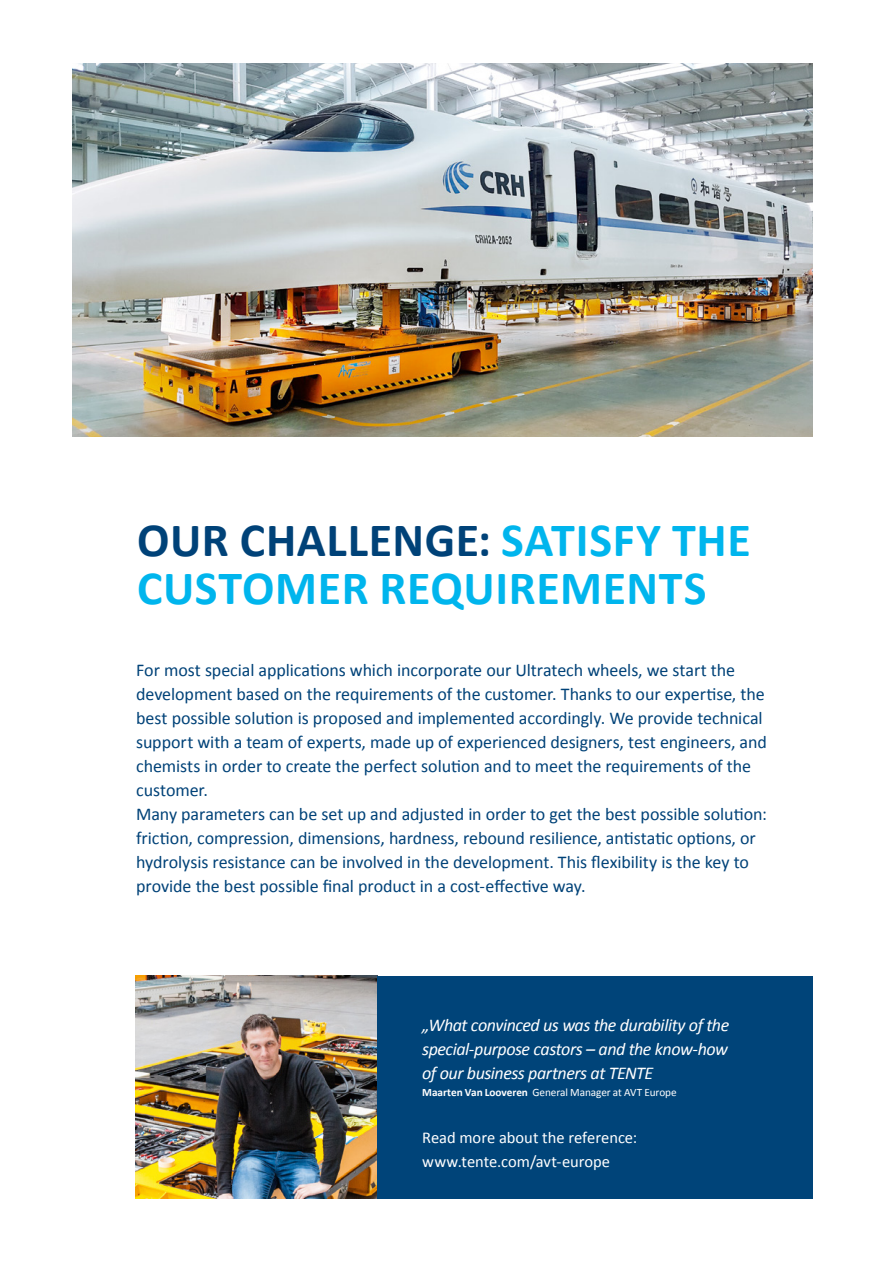
<style>
.page{position:relative;width:885px;height:1263px;background:#fff}
.page>*{position:absolute;margin:0;border:0;box-sizing:border-box;transform-origin:0 0}
.t1{font:700 48px/48px "Calibri";letter-spacing:.01em;color:#00b5ed}
.t2{font:18px/24px "Calibri";letter-spacing:-.005em;color:#004278}
.t3{font:italic 18px/24px "Calibri";letter-spacing:-.025em;color:#fff;text-align:justify}
.t4{font:16.5px/24px "Calibri";color:#fff}
.t5{font:11.25px "Calibri";letter-spacing:-.01em;color:#fff}
.s1{color:#004278}
.s2{font-weight:700}
</style>
<div class="page">
<img style="left:72px;top:63px;width:740px;height:373px">
<img style="left:135px;top:976px;width:242px;height:222px">
<div style="left:377px;top:976px;width:435px;height:222px;background:#004479"></div>
<h1 class="t1" style="left:137px;top:516px;width:615px"><span class="s1">OUR CHALLENGE:</span> SATISFY THE<br>CUSTOMER REQUIREMENTS</h1>
<p class="t2" style="left:136px;top:658px;width:632px">For most special applications which incorporate our Ultratech wheels, we start the development based on the requirements of the customer. Thanks to our expertise, the best possible solution is proposed and implemented accordingly. We provide technical support with a team of experts, made up of experienced designers, test engineers, and chemists in order to create the perfect solution and to meet the requirements of the customer.<br>Many parameters can be set up and adjusted in order to get the best possible solution: friction, compression, dimensions, hardness, rebound resilience, antistatic options, or hydrolysis resistance can be involved in the development. This flexibility is the key to provide the best possible final product in a cost-effective way.</p>
<p class="t3" style="left:422px;top:1013px;width:308px">„What convinced us was the durability of the special-purpose castors – and the know-how of our business partners at TENTE</p>
<p class="t5" style="left:422px;top:1085px;width:256px"><span class="s2">Maarten Van Looveren</span> General Manager at AVT Europe</p>
<p class="t4" style="left:422px;top:1125px;width:216px">Read more about the reference: www.tente.com/avt-europe</p>
</div>
